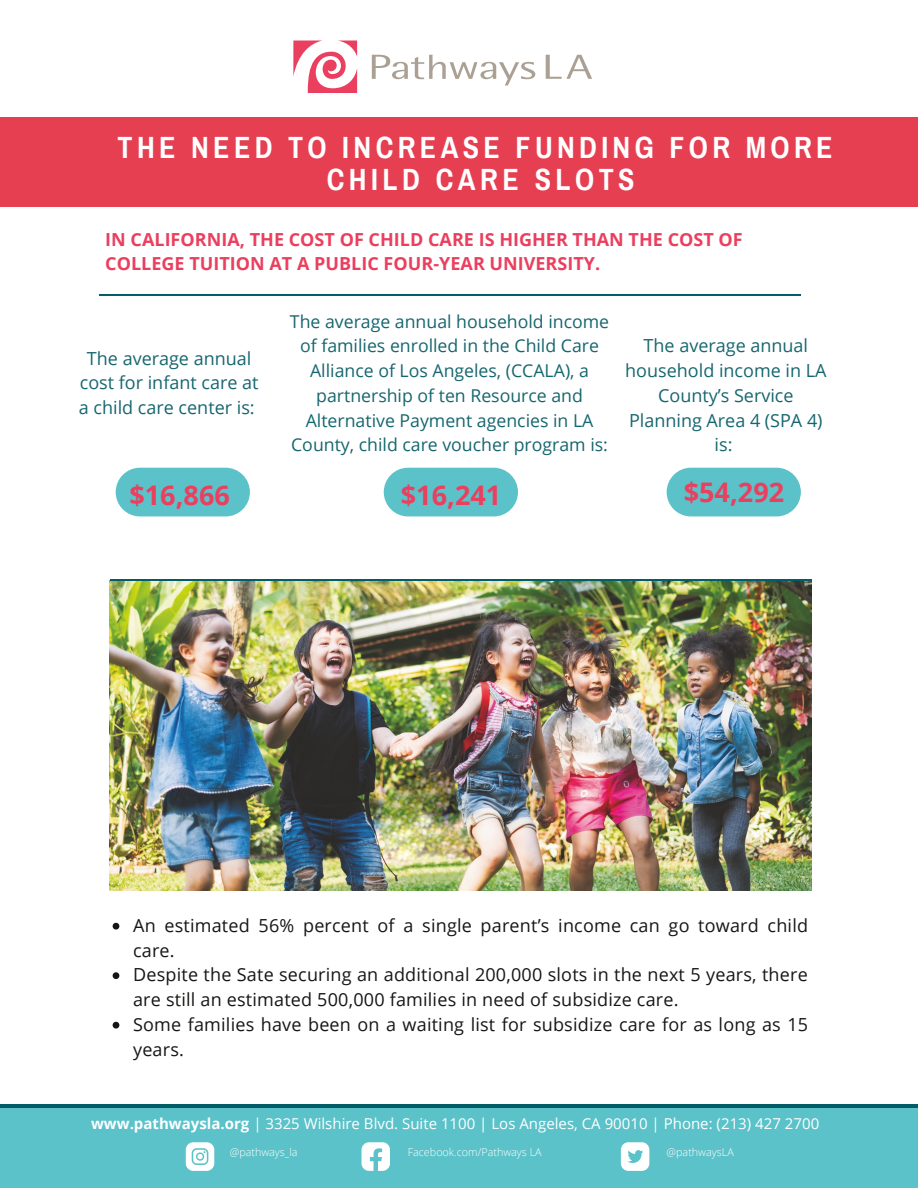
<style>
.page{position:relative;width:918px;height:1188px;background:#fff}
.page>*{position:absolute;margin:0;border:0;box-sizing:border-box;transform-origin:0 0}
.t1{font:700 30px "Archivo Narrow";letter-spacing:.145em;color:#fff}
.t2{font:700 27px "Open Sans";color:#eb3f5f}
.t3{font:18px/24.8px "Open Sans";letter-spacing:.01em;color:#171615}
.t4{font:18px/24.8px "Open Sans";color:#16666f;text-align:center}
.t5{font:700 18px "Open Sans";color:#eb3f5f}
.t6{font:17.7px/24.8px "Open Sans";color:#16666f;text-align:center}
.t7{font:15px "Open Sans";color:#fff}
.t8{font:300 10.8px "Open Sans";color:#fff}
.s1{font-weight:700}
</style>
<div class="page">
<svg style="left:293px;top:41px;width:64px;height:52px"></svg>
<svg style="left:372px;top:55px;width:163px;height:31px"></svg>
<svg style="left:546px;top:55px;width:46px;height:24px"></svg>
<div style="left:0;top:118px;width:918px;height:89px;background:#e63f52"></div>
<div style="left:0;top:1107px;width:918px;height:81px;background:#5bc2c9"></div>
<hr style="left:0;top:1104px;width:918px;height:3px;background:#035d67">
<div style="left:186px;top:1142px;width:28px;height:29px;background:#fff;border-radius:7px"></div>
<svg style="left:192px;top:1148px;width:16px;height:17px"></svg>
<svg style="left:362px;top:1142px;width:28px;height:29px"></svg>
<div style="left:621px;top:1142px;width:28px;height:29px;background:#fff;border-radius:7px"></div>
<svg style="left:628px;top:1150px;width:15px;height:13px"></svg>
<img style="left:110px;top:580px;width:702px;height:311px">
<div style="left:116px;top:468px;width:134px;height:48px;background:#5bc2c9;border-radius:24px"></div>
<div style="left:384px;top:468px;width:134px;height:48px;background:#5bc2c9;border-radius:24px"></div>
<hr style="left:110px;top:579px;width:702px;height:1px;background:#035d67">
<div style="left:667px;top:468px;width:134px;height:48px;background:#5bc2c9;border-radius:24px"></div>
<svg style="left:113px;top:923px;width:6px;height:7px"></svg>
<svg style="left:113px;top:972px;width:6px;height:7px"></svg>
<svg style="left:113px;top:1022px;width:6px;height:7px"></svg>
<hr style="left:99px;top:295px;width:702px;height:1px;background:#035d67">
<p class="t1" style="left:118px;top:131px;width:717px">THE NEED TO INCREASE FUNDING FOR MORE</p>
<p class="t1" style="left:327px;top:164px;width:309px">CHILD CARE SLOTS</p>
<p class="t5" style="left:105px;top:227px;width:639px">IN CALIFORNIA, THE COST OF CHILD CARE IS HIGHER THAN THE COST OF</p>
<p class="t5" style="left:105px;top:250px;width:497px">COLLEGE TUITION AT A PUBLIC FOUR-YEAR UNIVERSITY.</p>
<p class="t4" style="left:79px;top:345px;width:181px">The average annual cost for infant care at a child care center is:</p>
<p class="t6" style="left:290px;top:308px;width:321px">The average annual household income of families enrolled in the Child Care Alliance of Los Angeles, (CCALA), a partnership of ten Resource and Alternative Payment agencies in LA County, child care voucher program is:</p>
<p class="t4" style="left:625px;top:333px;width:203px">The average annual household income in LA<br>County’s Service<br>Planning Area 4 (SPA 4) is:</p>
<p class="t2" style="left:129px;top:476px;width:102px">$16,866</p>
<p class="t2" style="left:401px;top:476px;width:102px">$16,241</p>
<p class="t2" style="left:684px;top:473px;width:102px">$54,292</p>
<p class="t3" style="left:133px;top:912px;width:677px">An estimated 56% percent of a single parent’s income can go toward child care.</p>
<p class="t3" style="left:133px;top:962px;width:676px">Despite the Sate securing an additional 200,000 slots in the next 5 years, there are still an estimated 500,000 families in need of subsidize care.</p>
<p class="t3" style="left:133px;top:1011px;width:677px">Some families have been on a waiting list for subsidize care for as long as 15 years.</p>
<p class="t7" style="left:91px;top:1113px;width:730px"><span class="s1">www.pathwaysla.org</span> | 3325 Wilshire Blvd. Suite 1100 | Los Angeles, CA 90010 | Phone: (213) 427 2700</p>
<p class="t8" style="left:230px;top:1144px;width:69px">@pathways_la</p>
<p class="t8" style="left:408px;top:1144px;width:136px">Facebook.com/Pathways LA</p>
<p class="t8" style="left:667px;top:1144px;width:69px">@pathwaysLA</p>
</div>
